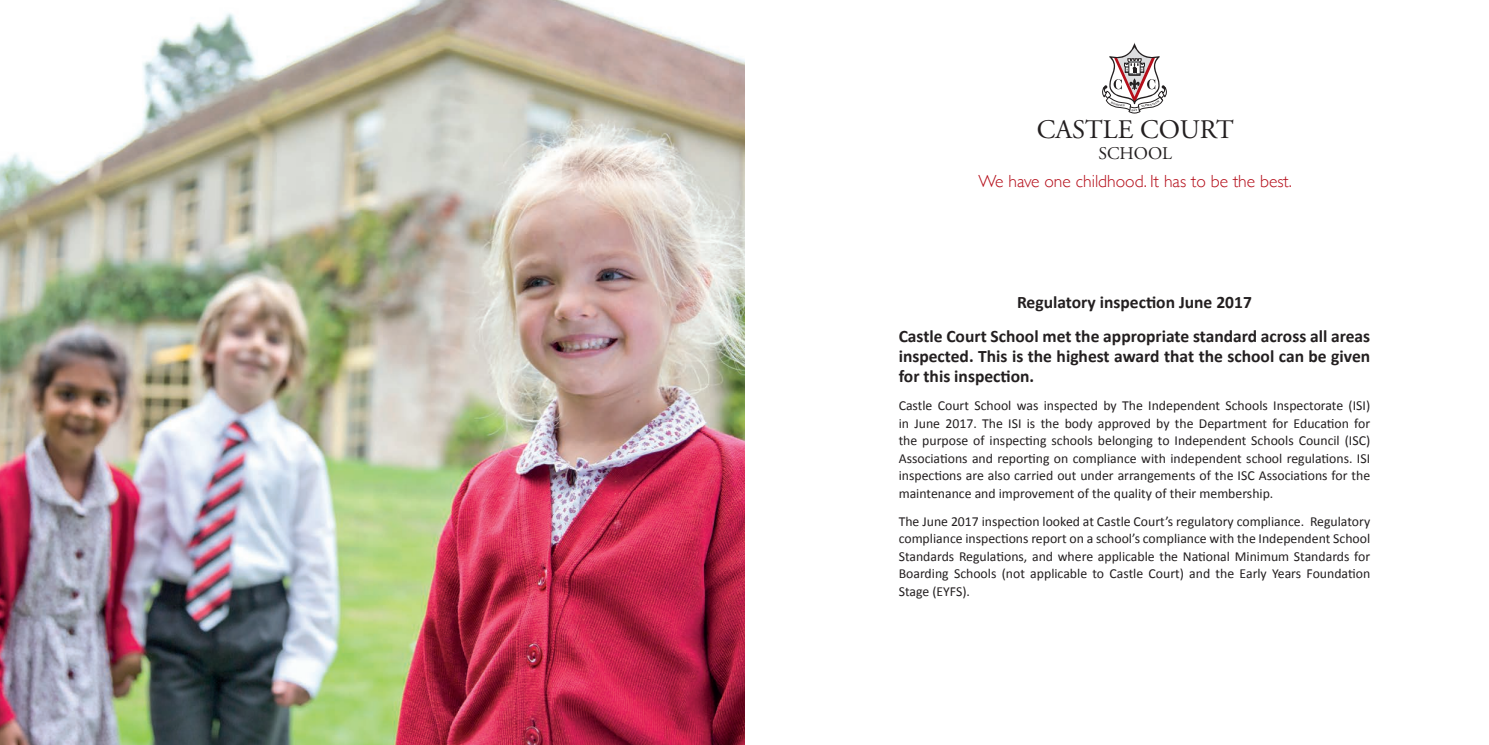
<style>
.page{position:relative;width:1489px;height:745px;background:#fff}
.page>*{position:absolute;margin:0;border:0;box-sizing:border-box;transform-origin:0 0}
.t1{font:26.75px "Adobe Garamond";color:#231f20}
.t2{font:17.88px "Adobe Garamond";color:#231f20}
.t3{font:700 17.5px/34.1px "Calibri";color:#231f20;text-align:center}
.t4{font:300 17.5px "Gill Sans";color:#b50e1a}
.t5{font:13.75px/17.5px "Calibri";color:#231f20;text-align:justify}
</style>
<div class="page">
<img style="left:0;top:0;width:744px;height:744px">
<svg style="left:1102px;top:42px;width:65px;height:72px"></svg>
<h1 class="t1" style="left:1036px;top:115px;width:198px">CASTLE COURT</h1>
<h2 class="t2" style="left:1098px;top:144px;width:75px">SCHOOL</h2>
<p class="t4" style="left:978px;top:167px;width:315px">We have one childhood. It has to be the best.</p>
<p class="t3" style="left:898px;top:284px;width:473px">Regulatory inspection June 2017<br>Castle Court School met the appropriate standard across all areas</p>
<p class="t3" style="left:898px;top:346px;width:473px;line-height:20px;text-align:left">inspected. This is the highest award that the school can be given for this inspection.</p>
<p class="t5" style="left:898px;top:396px;width:473px">Castle Court School was inspected by The Independent Schools Inspectorate (ISI) in June 2017. The ISI is the body approved by the Department for Education for the purpose of inspecting schools belonging to Independent Schools Council (ISC)<br>Associations and reporting on compliance with independent school regulations. ISI inspections are also carried out under arrangements of the ISC Associations for the maintenance and improvement of the quality of their membership.</p>
<p class="t5" style="left:898px;top:512px;width:473px">The June 2017 inspection looked at Castle Court’s regulatory compliance. Regulatory compliance inspections report on a school’s compliance with the Independent School Standards Regulations, and where applicable the National Minimum Standards for Boarding Schools (not applicable to Castle Court) and the Early Years Foundation Stage (EYFS).</p>
</div>
